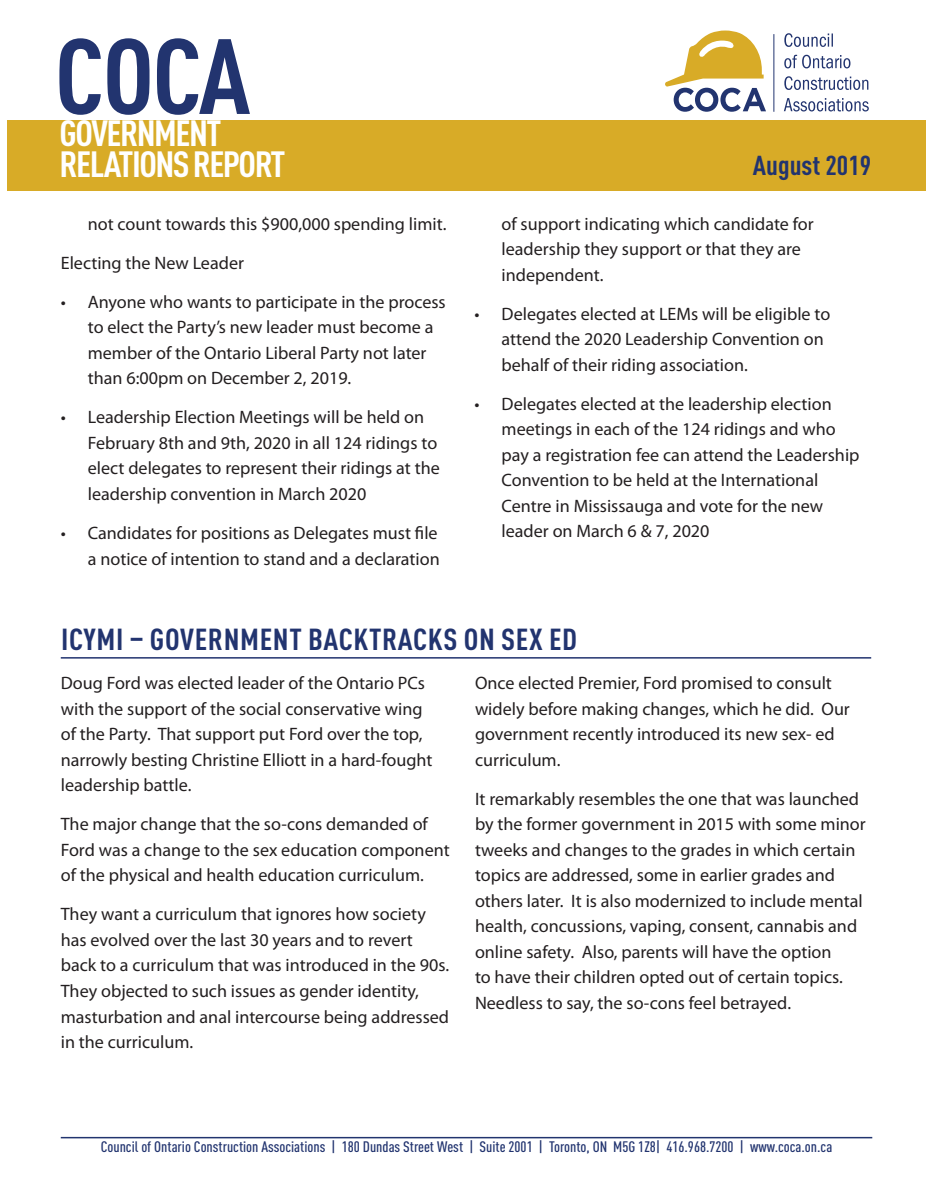
<style>
.page{position:relative;width:932px;height:1202px;background:#fff}
.page>*{position:absolute;margin:0;border:0;box-sizing:border-box;transform-origin:0 0}
.t1{font:700 condensed 105px "DIN Pro";color:#22346f;scale:1.06 1}
.t2{font:700 condensed 36px/31.5px "DIN Pro";letter-spacing:-.04em;color:#fff;scale:1.06 1}
.Article_Title{font:700 condensed 30px "DIN Pro";letter-spacing:.02em;color:#22346f;scale:1.06 1}
.t3{font:700 condensed 27px "DIN Pro";color:#22346f;scale:1.06 1}
.Body{font:18px/25.5px "Myriad Pro";color:#231f20}
.t4{font:500 condensed 15px "DIN Pro";color:#22346f;scale:1.06 1}
</style>
<div class="page">
<hr style="left:61px;top:1136px;width:811px;height:2px;background:#22346f">
<div style="left:7px;top:120px;width:918px;height:70px;background:#d8ab27"></div>
<hr style="left:773px;top:34px;width:1px;height:78px;background:#22346f">
<svg style="left:665px;top:31px;width:101px;height:81px"></svg>
<svg style="left:784px;top:98px;width:84px;height:13px"></svg>
<svg style="left:784px;top:76px;width:84px;height:14px"></svg>
<svg style="left:784px;top:55px;width:66px;height:13px"></svg>
<svg style="left:784px;top:33px;width:49px;height:14px"></svg>
<hr style="left:61px;top:657px;width:810px;height:1px;background:#22346f">
<h1 class="t1" style="left:55px;top:-3px;width:186px">COCA</h1>
<h2 class="t2" style="left:60px;top:114px;width:214px">GOVERNMENT<br>RELATIONS REPORT</h2>
<p class="Body" style="left:88px;top:211px;width:360px">not count towards this $900,000 spending limit.</p>
<p class="Body" style="left:61px;top:250px;width:185px">Electing the New Leader</p>
<p class="Body" style="left:88px;top:289px;width:359px;text-indent:-27px">• Anyone who wants to participate in the process to elect the Party’s new leader must become a member of the Ontario Liberal Party not later than 6:00pm on December 2, 2019.</p>
<p class="Body" style="left:88px;top:404px;width:353px;text-indent:-27px">• Leadership Election Meetings will be held on February 8th and 9th, 2020 in all 124 ridings to elect delegates to represent their ridings at the leadership convention in March 2020</p>
<p class="Body" style="left:61px;top:520px;width:380px;text-align:right">• Candidates for positions as Delegates must file a notice of intention to stand and a declaration</p>
<h3 class="t3" style="left:752px;top:145px;width:113px">August 2019</h3>
<p class="Body" style="left:501px;top:211px;width:313px">of support indicating which candidate for leadership they support or that they are independent.</p>
<p class="Body" style="left:501px;top:301px;width:330px;text-indent:-27px">• Delegates elected at LEMs will be eligible to attend the 2020 Leadership Convention on behalf of their riding association.</p>
<p class="Body" style="left:501px;top:391px;width:359px;text-indent:-27px">• Delegates elected at the leadership election meetings in each of the 124 ridings and who pay a registration fee can attend the Leadership Convention to be held at the International Centre in Mississauga and vote for the new leader on March 6 &amp; 7, 2020</p>
<p class="Article_Title" style="left:61px;top:617px;width:488px">ICYMI – GOVERNMENT BACKTRACKS ON SEX ED</p>
<p class="Body" style="left:61px;top:670px;width:373px">Doug Ford was elected leader of the Ontario PCs with the support of the social conservative wing of the Party. That support put Ford over the top, narrowly besting Christine Elliott in a hard-fought leadership battle.</p>
<p class="Body" style="left:61px;top:811px;width:390px">The major change that the so-cons demanded of<br>Ford was a change to the sex education component of the physical and health education curriculum.</p>
<p class="Body" style="left:61px;top:901px;width:390px">They want a curriculum that ignores how society has evolved over the last 30 years and to revert back to a curriculum that was introduced in the 90s.<br>They objected to such issues as gender identity, masturbation and anal intercourse being addressed in the curriculum.</p>
<p class="Body" style="left:475px;top:670px;width:376px">Once elected Premier, Ford promised to consult widely before making changes, which he did. Our government recently introduced its new sex- ed curriculum.</p>
<p class="Body" style="left:475px;top:786px;width:392px">It remarkably resembles the one that was launched by the former government in 2015 with some minor tweeks and changes to the grades in which certain topics are addressed, some in earlier grades and others later. It is also modernized to include mental health, concussions, vaping, consent, cannabis and online safety. Also, parents will have the option<br>to have their children opted out of certain topics.<br>Needless to say, the so-cons feel betrayed.</p>
<p class="t4" style="left:101px;top:1135px;width:691px">Council of Ontario Construction Associations | 180 Dundas Street West | Suite 2001 | Toronto, ON M5G 1Z8| 416.968.7200 | www.coca.on.ca</p>
</div>
